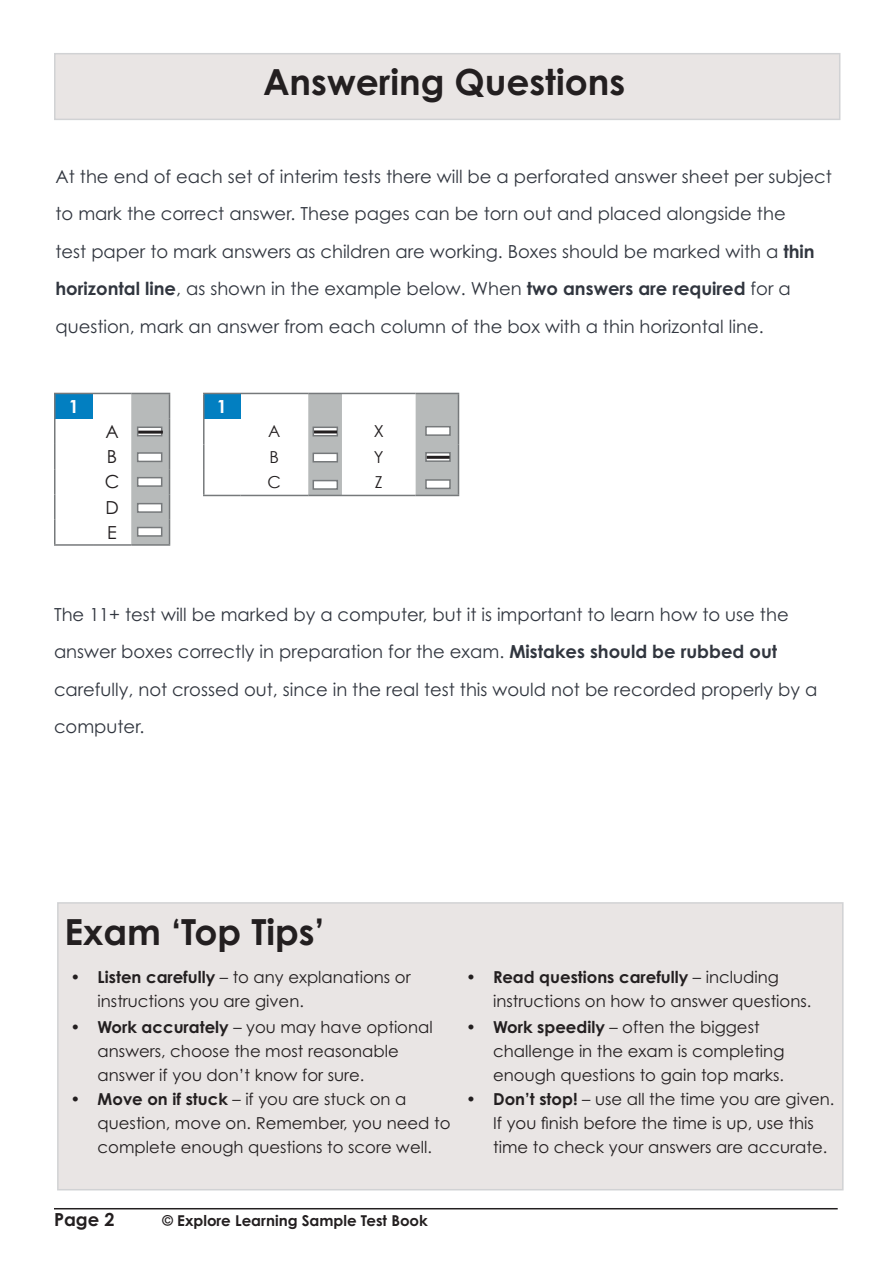
<style>
.page{position:relative;width:893px;height:1263px;background:#fff}
.page>*{position:absolute;margin:0;border:0;box-sizing:border-box;transform-origin:0 0}
.t1{font:700 36px "Century Gothic Pro";color:#231f20}
.t2{font:18px/37.5px "Century Gothic Pro";color:#31363f}
.t3{font:700 18px "Century Gothic Pro";color:#231f20}
.t4{font:18px "Century Gothic Pro";color:#231f20}
.t5{font:700 18px "Century Gothic Pro";color:#fff}
.t6{font:700 18px "Century Gothic";color:#fff}
.t7{font:16.5px/24px "Century Gothic Pro";color:#231f20}
.t8{font:16.5px "Century Gothic";color:#231f20}
.t9{font:700 15px "Century Gothic Pro";color:#231f20}
.s1{font-weight:700}
</style>
<div class="page">
<hr style="left:54px;top:1208px;width:784px;height:1px;background:#231f20">
<div style="left:55px;top:393px;width:38px;height:26px;background:#027fc1"></div>
<hr style="left:54px;top:393px;width:39px;height:1px;background:#76797b">
<hr style="left:54px;top:394px;width:2px;height:25px;background:#76797b">
<hr style="left:93px;top:393px;width:38px;height:1px;background:#76797b">
<hr style="left:54px;top:419px;width:2px;height:25px;background:#76797b">
<hr style="left:54px;top:444px;width:2px;height:25px;background:#76797b">
<hr style="left:54px;top:469px;width:2px;height:25px;background:#76797b">
<hr style="left:54px;top:494px;width:2px;height:26px;background:#76797b">
<hr style="left:54px;top:520px;width:2px;height:24px;background:#76797b">
<svg style="left:131px;top:393px;width:39px;height:151px;background:#b3b6b6"></svg>
<hr style="left:54px;top:544px;width:39px;height:2px;background:#76797b">
<hr style="left:93px;top:544px;width:38px;height:2px;background:#76797b">
<hr style="left:131px;top:544px;width:39px;height:2px;background:#76797b">
<svg style="left:137px;top:426px;width:25px;height:10px"></svg>
<div style="left:137px;top:452px;width:25px;height:10px;background:#fff;border:2px solid #76797b"></div>
<div style="left:137px;top:477px;width:25px;height:10px;background:#fff;border:2px solid #76797b"></div>
<div style="left:137px;top:503px;width:25px;height:10px;background:#fff;border:2px solid #76797b"></div>
<div style="left:137px;top:527px;width:25px;height:10px;background:#fff;border:2px solid #76797b"></div>
<hr style="left:138px;top:431px;width:25px;height:3px;background:#231f20">
<div style="left:204px;top:393px;width:36px;height:26px;background:#027fc1"></div>
<hr style="left:203px;top:393px;width:37px;height:1px;background:#76797b">
<hr style="left:203px;top:394px;width:2px;height:25px;background:#76797b">
<hr style="left:240px;top:393px;width:68px;height:1px;background:#76797b">
<hr style="left:203px;top:419px;width:2px;height:25px;background:#76797b">
<hr style="left:203px;top:444px;width:2px;height:26px;background:#76797b">
<hr style="left:203px;top:470px;width:2px;height:25px;background:#76797b">
<svg style="left:308px;top:393px;width:151px;height:102px"></svg>
<hr style="left:203px;top:495px;width:37px;height:1px;background:#76797b">
<hr style="left:240px;top:495px;width:68px;height:1px;background:#76797b">
<hr style="left:308px;top:495px;width:34px;height:1px;background:#76797b">
<hr style="left:342px;top:495px;width:74px;height:1px;background:#76797b">
<hr style="left:416px;top:495px;width:43px;height:1px;background:#76797b">
<svg style="left:313px;top:427px;width:25px;height:9px"></svg>
<div style="left:313px;top:453px;width:25px;height:9px;background:#fff;border:2px solid #76797b"></div>
<div style="left:313px;top:480px;width:25px;height:10px;background:#fff;border:2px solid #76797b"></div>
<div style="left:425px;top:426px;width:26px;height:10px;background:#fff;border:2px solid #76797b"></div>
<div style="left:425px;top:452px;width:26px;height:10px;background:#d1d0d0;border:2px solid #76797b"></div>
<div style="left:425px;top:479px;width:26px;height:10px;background:#fff;border:2px solid #76797b"></div>
<hr style="left:314px;top:430px;width:23px;height:3px;background:#231f20">
<hr style="left:427px;top:456px;width:23px;height:3px;background:#231f20">
<div style="left:55px;top:54px;width:785px;height:65px;background:#e9e5e4"></div>
<div style="left:54px;top:53px;width:786px;height:67px;border:2px solid #d1d2d4"></div>
<div style="left:58px;top:903px;width:785px;height:287px;background:#e9e5e4"></div>
<div style="left:57px;top:902px;width:787px;height:288px;border:2px solid #d1d2d4"></div>
<p class="t1" style="left:263px;top:60px;width:364px">Answering Questions</p>
<p class="t2" style="left:55px;top:157px;width:778px">At the end of each set of interim tests there will be a perforated answer sheet per subject to mark the correct answer. These pages can be torn out and placed alongside the<br>test paper to mark answers as children are working. Boxes should be marked with a <span class="s1">thin horizontal line</span>, as shown in the example below. When <span class="s1">two answers are required</span> for a question, mark an answer from each column of the box with a thin horizontal line.</p>
<p class="t5" style="left:69px;top:395px;width:12px">1</p>
<p class="t4" style="left:105px;top:420px;width:15px">A</p>
<p class="t4" style="left:107px;top:446px;width:12px">B</p>
<p class="t4" style="left:105px;top:471px;width:16px">C</p>
<p class="t4" style="left:105px;top:496px;width:15px">D</p>
<p class="t4" style="left:107px;top:521px;width:11px">E</p>
<p class="t6" style="left:217px;top:393px;width:12px">1</p>
<p class="t8" style="left:268px;top:420px;width:14px">A</p>
<p class="t8" style="left:374px;top:420px;width:12px">X</p>
<p class="t8" style="left:270px;top:445px;width:11px">B</p>
<p class="t8" style="left:374px;top:445px;width:11px">Y</p>
<p class="t8" style="left:268px;top:471px;width:15px">C</p>
<p class="t8" style="left:375px;top:471px;width:9px">Z</p>
<p class="t2" style="left:54px;top:595px;width:765px">The 11+ test will be marked by a computer, but it is important to learn how to use the answer boxes correctly in preparation for the exam. <span class="s1">Mistakes should be rubbed out </span>carefully, not crossed out, since in the real test this would not be recorded properly by a computer.</p>
<p class="t1" style="left:65px;top:909px;width:262px">Exam ‘Top Tips’</p>
<p class="t7" style="left:98px;top:965px;width:315px;text-indent:-27px"><span class="s1">• Listen carefully</span> – to any explanations or instructions you are given.</p>
<p class="t7" style="left:493px;top:965px;width:320px;text-indent:-27px"><span class="s1">• Read questions carefully</span> – including instructions on how to answer questions.</p>
<p class="t7" style="left:98px;top:1015px;width:337px;text-indent:-27px"><span class="s1">• Work accurately</span> – you may have optional answers, choose the most reasonable answer if you don’t know for sure.</p>
<p class="t7" style="left:493px;top:1015px;width:293px;text-indent:-27px"><span class="s1">• Work speedily</span> – often the biggest challenge in the exam is completing enough questions to gain top marks.</p>
<p class="t7" style="left:98px;top:1087px;width:354px;text-indent:-27px"><span class="s1">• Move on if stuck</span> – if you are stuck on a question, move on. Remember, you need to complete enough questions to score well.</p>
<p class="t7" style="left:493px;top:1087px;width:343px;text-indent:-27px"><span class="s1">• Don’t stop!</span> – use all the time you are given.<br>If you finish before the time is up, use this time to check your answers are accurate.</p>
<p class="t3" style="left:54px;top:1209px;width:62px">Page 2</p>
<p class="t9" style="left:162px;top:1212px;width:267px">© Explore Learning Sample Test Book</p>
</div>
